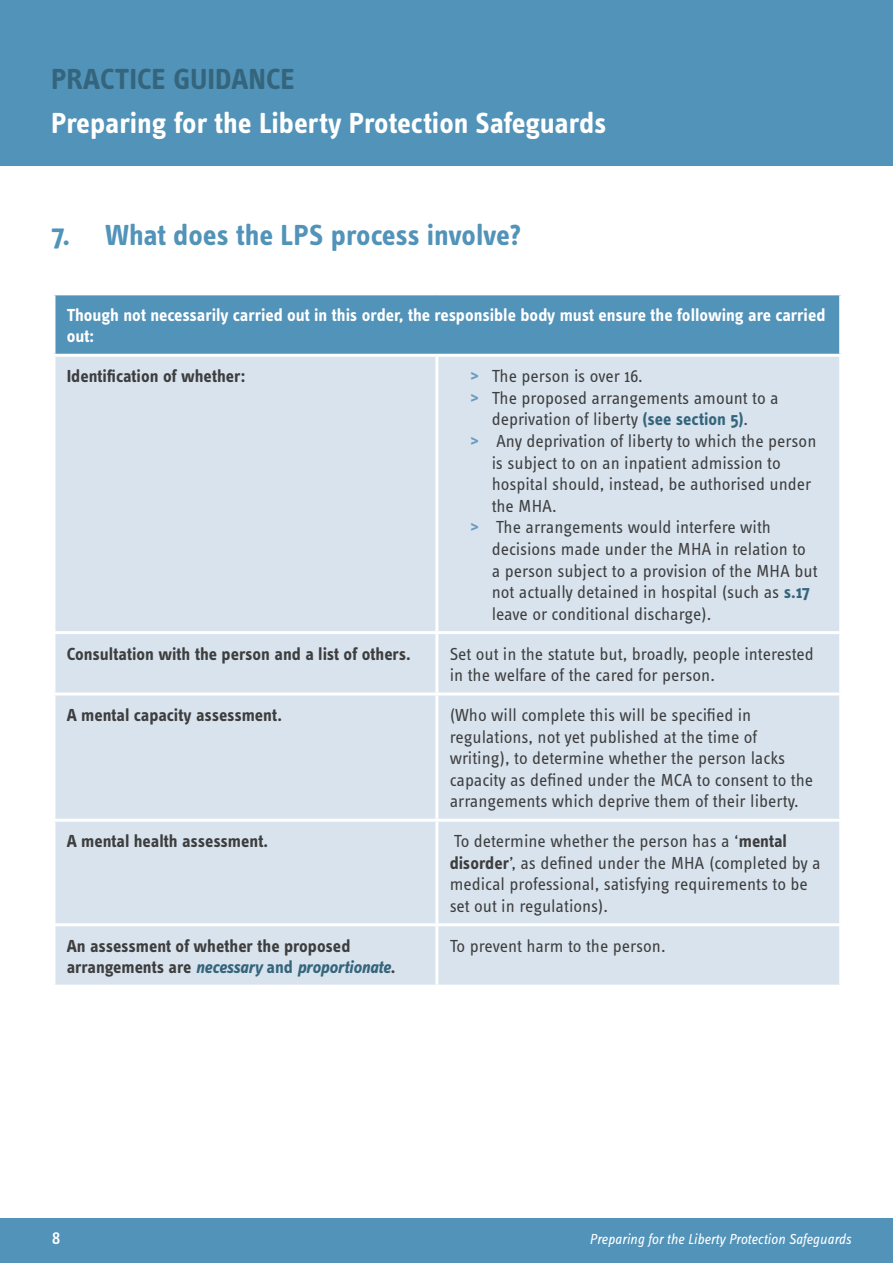
<style>
.page{position:relative;width:893px;height:1263px;background:#fff}
.page>*{position:absolute;margin:0;border:0;box-sizing:border-box;transform-origin:0 0}
.Header_title{font:700 30px "Info Text Pro";color:#fff}
.Adults_header{font:700 30px "Info Text Pro";color:#5293b9}
.Header_title-2{font:700 30px "Info Text Pro";color:#35657c}
.Body_Text{font:18px/21.6px "Info Text Pro";color:#3e3e3f}
.Body_Text-2{font:700 18px/21.6px "Info Text Pro";color:#3e3e3f}
.Body_Text-3{font:700 18px/21.6px "Info Text Pro";color:#fff}
.t1{font:500 18px "Info Text Pro";color:#fff}
.t2{font:italic 15px "Info Text Pro";letter-spacing:-.005em;color:#fff}
.s1{font-weight:700;color:#679bbf}
.s2{font-weight:700;color:#35657c}
.s3{font-weight:700}
.s4{font-style:italic;color:#35657c}
.s5{color:#35657c}
</style>
<div class="page">
<div style="left:0;top:1218px;width:893px;height:45px;background:#5293b9"></div>
<div style="left:0;top:0;width:893px;height:166px;background:#5293b9"></div>
<div style="left:54px;top:294px;width:787px;height:61px;background:#5293b9"></div>
<div style="left:55px;top:357px;width:784px;height:628px;background:#d8e3ed"></div>
<hr style="left:52px;top:292px;width:385px;height:3px;background:#fff">
<hr style="left:52px;top:295px;width:3px;height:59px;background:#fff">
<hr style="left:437px;top:292px;width:405px;height:3px;background:#fff">
<hr style="left:839px;top:295px;width:3px;height:59px;background:#fff">
<hr style="left:52px;top:354px;width:385px;height:3px;background:#fff">
<hr style="left:437px;top:354px;width:405px;height:3px;background:#fff">
<hr style="left:435px;top:357px;width:3px;height:274px;background:#fff">
<hr style="left:52px;top:631px;width:385px;height:3px;background:#fff">
<hr style="left:437px;top:631px;width:405px;height:3px;background:#fff">
<hr style="left:435px;top:634px;width:3px;height:58px;background:#fff">
<hr style="left:52px;top:692px;width:385px;height:3px;background:#fff">
<hr style="left:437px;top:692px;width:405px;height:3px;background:#fff">
<hr style="left:435px;top:695px;width:3px;height:124px;background:#fff">
<hr style="left:52px;top:819px;width:385px;height:3px;background:#fff">
<hr style="left:437px;top:819px;width:405px;height:3px;background:#fff">
<hr style="left:435px;top:822px;width:3px;height:101px;background:#fff">
<hr style="left:52px;top:923px;width:385px;height:3px;background:#fff">
<hr style="left:437px;top:923px;width:405px;height:3px;background:#fff">
<hr style="left:435px;top:926px;width:3px;height:59px;background:#fff">
<p class="Header_title-2" style="left:51px;top:61px;width:245px">PRACTICE GUIDANCE</p>
<p class="Header_title" style="left:51px;top:105px;width:557px">Preparing for the Liberty Protection Safeguards</p>
<p class="Adults_header" style="left:51px;top:217px;width:472px">7. What does the LPS process involve?</p>
<p class="Body_Text-3" style="left:67px;top:304px;width:760px">Though not necessarily carried out in this order, the responsible body must ensure the following are carried out:</p>
<p class="Body_Text-2" style="left:67px;top:365px;width:180px">Identification of whether:</p>
<p class="Body_Text" style="left:470px;top:365px;width:174px"><span class="s1">&gt;</span> The person is over 16.</p>
<p class="Body_Text" style="left:470px;top:387px;width:310px;text-align:center"><span class="s1">&gt;</span> The proposed arrangements amount to a deprivation of liberty <span class="s2">(see section 5)</span>.</p>
<p class="Body_Text" style="left:492px;top:430px;width:326px;text-indent:-21px"><span class="s1">&gt;</span> Any deprivation of liberty to which the person is subject to on an inpatient admission to hospital should, instead, be authorised under the MHA.</p>
<p class="Body_Text" style="left:492px;top:516px;width:327px;text-indent:-21px"><span class="s1">&gt;</span> The arrangements would interfere with decisions made under the MHA in relation to a person subject to a provision of the MHA but not actually detained in hospital (such as <span class="s2">s.17 </span>leave or conditional discharge).</p>
<p class="Body_Text-2" style="left:67px;top:643px;width:345px">Consultation with the person and a list of others.</p>
<p class="Body_Text" style="left:450px;top:642px;width:366px">Set out in the statute but, broadly, people interested in the welfare of the cared for person.</p>
<p class="Body_Text-2" style="left:67px;top:704px;width:217px">A mental capacity assessment.</p>
<p class="Body_Text" style="left:450px;top:704px;width:365px">(Who will complete this will be specified in regulations, not yet published at the time of writing), to determine whether the person lacks capacity as defined under the MCA to consent to the arrangements which deprive them of their liberty.</p>
<p class="Body_Text-2" style="left:67px;top:830px;width:203px">A mental health assessment.</p>
<p class="Body_Text" style="left:450px;top:830px;width:373px">To determine whether the person has a ‘<span class="s3">mental disorder</span>’, as defined under the MHA (completed by a medical professional, satisfying requirements to be set out in regulations).</p>
<p class="Body_Text-2" style="left:67px;top:935px;width:330px">An assessment of whether the proposed arrangements are <span class="s4">necessary</span> <span class="s5">and</span> <span class="s4">proportionate</span>.</p>
<p class="Body_Text" style="left:450px;top:934px;width:217px">To prevent harm to the person.</p>
<p class="t1" style="left:52px;top:1227px;width:10px">8</p>
<p class="t2" style="left:590px;top:1230px;width:281px">Preparing for the Liberty Protection Safeguards <sup>8</sup></p>
</div>
